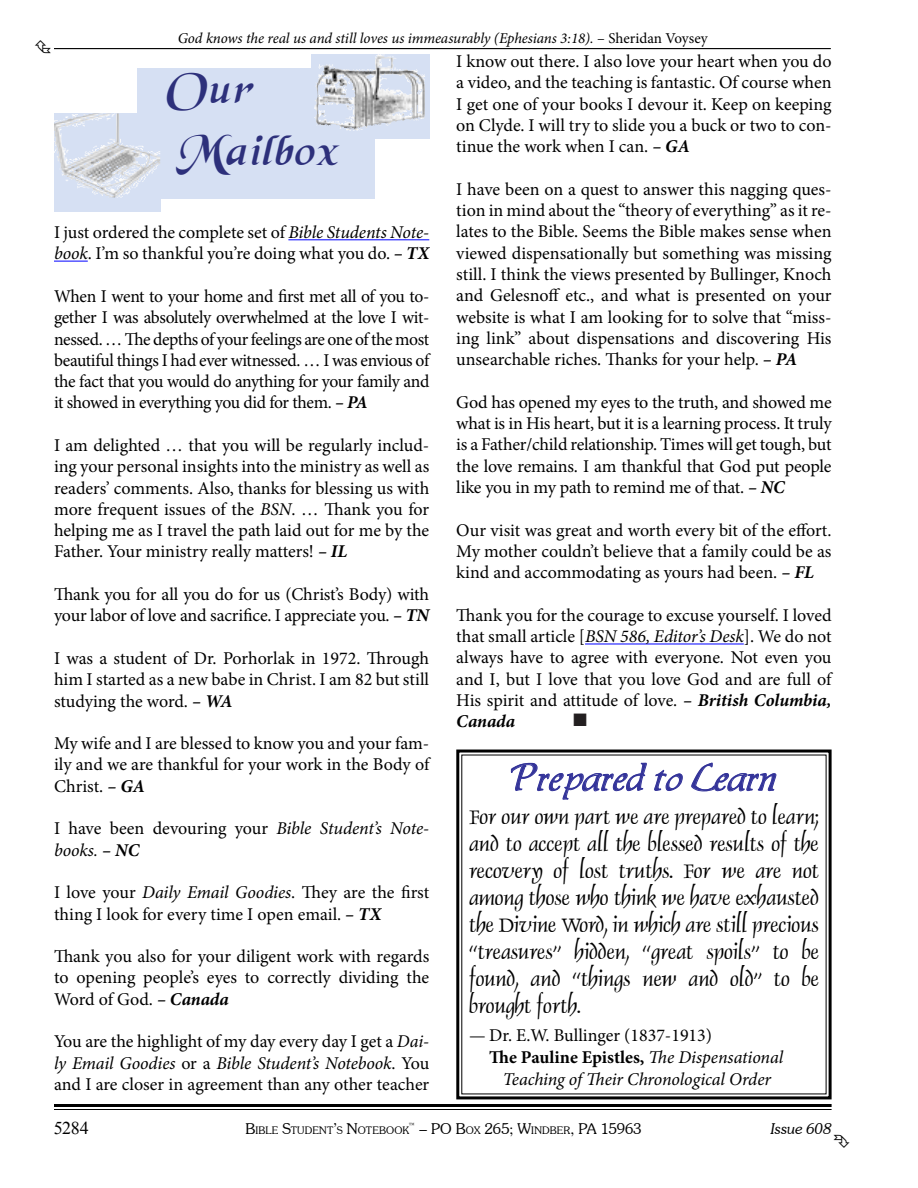
<style>
.page{position:relative;width:918px;height:1188px;background:#fff}
.page>*{position:absolute;margin:0;border:0;box-sizing:border-box;transform-origin:0 0}
.t1{font:italic 45px/62.1px "Black Chancery";color:#2d307b}
.t2{font:36px "Allure SSK";color:#339}
.t3{font:22.5px/27px "Dauphin Plain";color:#000;text-align:justify}
.t4{font:18px/21.3px "Minion Pro";letter-spacing:-.01em;color:#000;text-align:justify}
.t5{font:italic 18px/21.3px "Minion Pro";letter-spacing:-.005em;color:#000}
.t6{font:700 18px "Minion Pro";color:#000}
.t7{font:18px "Times New Roman";color:#000}
.t8{font:italic 15px "Minion Pro";letter-spacing:-.01em;color:#000}
.t9{font:300 15px "Souvenir IT Cby BT";color:#000}
.t10{font:italic 300 15px "Souvenir IT Cby BT";letter-spacing:.005em;color:#000}
.t11{font:300 10.5px "Souvenir IT Cby BT";letter-spacing:.015em;color:#000}
.t12{font:300 8.7px "Souvenir IT Cby BT";color:#000}
.s1{font-style:normal}
.s2{font-weight:700;font-style:italic}
.s3{font-style:italic}
.s4{font-weight:700}
.s5{font-weight:400;font-style:italic}
.s6{font-size:10.5px}
.s7{font-size:15px}
</style>
<div class="page">
<hr style="left:54px;top:1104px;width:778px;height:3px;background:#000">
<hr style="left:54px;top:1109px;width:778px;height:1px;background:#000">
<hr style="left:288px;top:239px;width:141px;height:1px;background:#00f">
<hr style="left:54px;top:261px;width:34px;height:1px;background:#00f">
<hr style="left:585px;top:644px;width:159px;height:1px;background:#00f">
<hr style="left:54px;top:48px;width:777px;height:1px;background:#000">
<div style="left:137px;top:68px;width:238px;height:130px;background:#d6e0f3"></div>
<svg style="left:54px;top:113px;width:106px;height:99px;fill:#d6e0f3"></svg>
<img style="left:54px;top:113px;width:64px;height:66px">
<svg style="left:311px;top:54px;width:118px;height:84px;fill:#d6e0f3"></svg>
<img style="left:314px;top:54px;width:88px;height:77px">
<svg style="left:456px;top:749px;width:376px;height:351px"></svg>
<p class="t8" style="left:178px;top:28px;width:532px">God knows the real us and still loves us immeasurably (Ephesians 3:18). <span class="s1">– Sheridan Voysey</span></p>
<h1 class="t1" style="left:177px;top:64px;width:173px;text-indent:-14px">Our<br>Mailbox</h1>
<p class="t4" style="left:456px;top:51px;width:377px">I know out there. I also love your heart when you do a video, and the teaching is fantastic. Of course when I get one of your books I devour it. Keep on keeping on Clyde. I will try to slide you a buck or two to con&shy;tinue the work when I can. <span class="s2">– GA</span></p>
<p class="t4" style="left:456px;top:179px;width:377px">I have been on a quest to answer this nagging ques&shy;tion in mind about the “theory of everything” as it re&shy;lates to the Bible. Seems the Bible makes sense when viewed dispensationally but something was missing still. I think the views presented by Bullinger, Knoch and Gelesnoff etc., and what is presented on your website is what I am looking for to solve that “miss&shy;ing link” about dispensations and discovering His unsearchable riches. Thanks for your help. <span class="s2">– PA</span></p>
<p class="t4" style="left:456px;top:392px;width:377px">God has opened my eyes to the truth, and showed me what is in His heart, but it is a learning process. It truly is a Father/child relationship. Times will get tough, but the love remains. I am thankful that God put people like you in my path to remind me of that. <span class="s2">– NC</span></p>
<p class="t4" style="left:456px;top:519px;width:377px">Our visit was great and worth every bit of the effort.<br>My mother couldn’t believe that a family could be as kind and accommodating as yours had been. <span class="s2">– FL</span></p>
<p class="t4" style="left:456px;top:604px;width:377px">Thank you for the courage to excuse yourself. I loved that small article [<span class="s3">BSN 586, Editor’s Desk</span>]. We do not always have to agree with everyone. Not even you and I, but I love that you love God and are full of His spirit and attitude of love. <span class="s2">– British Columbia, Canada</span></p>
<p class="t4" style="left:54px;top:222px;width:377px">I just ordered the complete set of <span class="s3">Bible Students Note&shy;book</span>. I’m so thankful you’re doing what you do. <span class="s2">– TX</span></p>
<p class="t4" style="left:54px;top:286px;width:377px">When I went to your home and first met all of you to&shy;gether I was absolutely overwhelmed at the love I wit&shy;nessed. … The depths of your feelings are one of the most beautiful things I had ever witnessed. … I was envious of the fact that you would do anything for your family and it showed in everything you did for them. <span class="s2">– PA</span></p>
<p class="t4" style="left:54px;top:435px;width:377px">I am delighted … that you will be regularly includ&shy;ing your personal insights into the ministry as well as readers’ comments. Also, thanks for blessing us with more frequent issues of the <span class="s3">BSN</span>. … Thank you for helping me as I travel the path laid out for me by the Father. Your ministry really matters! <span class="s2">– IL</span></p>
<p class="t4" style="left:54px;top:584px;width:377px">Thank you for all you do for us (Christ’s Body) with your labor of love and sacrifice. I appreciate you. <span class="s2">– TN</span></p>
<p class="t4" style="left:54px;top:648px;width:377px">I was a student of Dr. Porhorlak in 1972. Through him I started as a new babe in Christ. I am 82 but still studying the word. <span class="s2">– WA</span></p>
<p class="t4" style="left:54px;top:733px;width:377px">My wife and I are blessed to know you and your fam&shy;ily and we are thankful for your work in the Body of Christ. <span class="s2">– GA</span></p>
<p class="t5" style="left:54px;top:818px;width:377px"><span class="s1">I have been devouring your</span> Bible Student’s Note&shy;books. <span class="s4">– NC</span></p>
<p class="t4" style="left:54px;top:882px;width:377px">I love your <span class="s3">Daily Email Goodies</span>. They are the first thing I look for every time I open email. <span class="s2">– TX</span></p>
<p class="t4" style="left:54px;top:946px;width:377px">Thank you also for your diligent work with regards to opening people’s eyes to correctly dividing the Word of God. <span class="s2">– Canada</span></p>
<p class="t4" style="left:54px;top:1031px;width:377px">You are the highlight of my day every day I get a <span class="s3">Dai&shy;ly Email Goodies</span> or a <span class="s3">Bible Student’s Notebook</span>. You and I are closer in agreement than any other teacher</p>
<h2 class="t2" style="left:512px;top:762px;width:265px">Prepared to Learn</h2>
<p class="t3" style="left:469px;top:803px;width:351px">For our own part we are prepared to learn; and to accept all the blessed results of the recovery of lost truths. For we are not among those who think we have exhausted the Divine Word, in which are still precious “treasures” hidden, “great spoils” to be found, and “things new and old” to be brought forth.</p>
<p class="t4" style="left:469px;top:1025px;width:245px">— Dr. E.W. Bullinger (1837-1913)</p>
<p class="t6" style="left:489px;top:1044px;width:295px">The Pauline Epistles, <span class="s5">The Dispensational</span></p>
<p class="t5" style="left:503px;top:1068px;width:270px">Teaching of Their Chronological Order</p>
<p class="t7" style="left:54px;top:1116px;width:36px">5284</p>
<p class="t9" style="left:419px;top:1119px;width:224px">– PO B<span class="s6">OX</span> 265; W<span class="s6">INDBER</span>, PA 15963</p>
<p class="t10" style="left:771px;top:1119px;width:62px">Issue 608</p>
<p class="t11" style="left:245px;top:1124px;width:165px"><span class="s7">B</span>IBLE <span class="s7">S</span>TUDENT<span class="s7">’</span>S <span class="s7">N</span>OTEBOOK</p>
<p class="t12" style="left:408px;top:1121px;width:9px">™</p>
</div>
